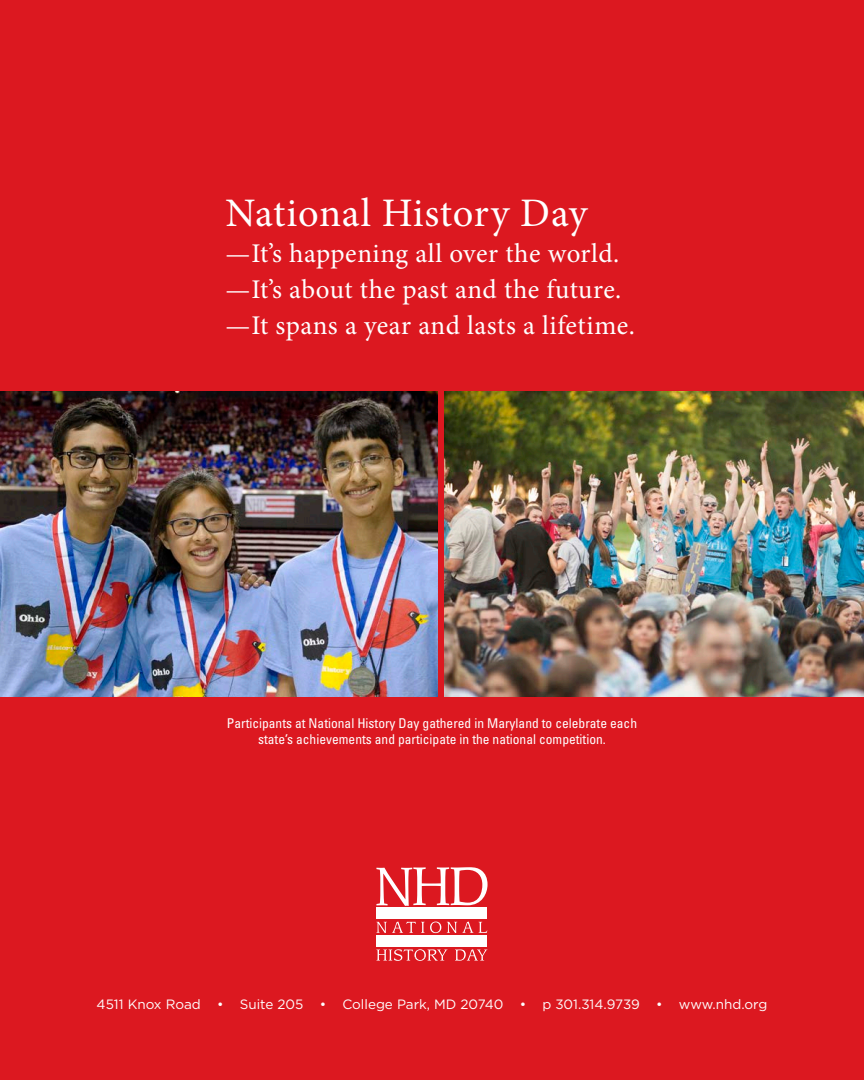
<style>
.page{position:relative;width:864px;height:1080px;background:#dc1820}
.page>*{position:absolute;margin:0;border:0;box-sizing:border-box;transform-origin:0 0}
.t1{font:40.5px "Minion Pro";letter-spacing:.015em;color:#fff}
.t2{font:27px "Minion Pro";letter-spacing:.015em;color:#fff}
.t3{font:condensed 13.5px/16.5px "Univers LT";color:#fff;text-align:center}
.t4{font:13.5px "Gotham";color:#fff}
</style>
<div class="page">
<svg style="left:376px;top:867px;width:112px;height:39px"></svg>
<div style="left:376px;top:908px;width:111px;height:11px;background:#fff"></div>
<svg style="left:376px;top:922px;width:65px;height:11px"></svg>
<svg style="left:447px;top:922px;width:26px;height:11px"></svg>
<svg style="left:479px;top:922px;width:8px;height:11px"></svg>
<div style="left:376px;top:935px;width:111px;height:12px;background:#fff"></div>
<svg style="left:376px;top:949px;width:71px;height:12px"></svg>
<svg style="left:455px;top:949px;width:32px;height:12px"></svg>
<img style="left:444px;top:392px;width:420px;height:305px">
<img style="left:0;top:392px;width:437px;height:305px">
<p class="t1" style="left:225px;top:186px;width:364px">National History Day</p>
<p class="t2" style="left:225px;top:235px;width:395px">—It’s happening all over the world.</p>
<p class="t2" style="left:225px;top:271px;width:398px">—It’s about the past and the future.</p>
<p class="t2" style="left:225px;top:307px;width:411px">—It spans a year and lasts a lifetime.</p>
<p class="t3" style="left:227px;top:715px;width:412px">Participants at National History Day gathered in Maryland to celebrate each state’s achievements and participate in the national competition.</p>
<p class="t4" style="left:97px;top:996px;width:672px">4511 Knox Road • Suite 205 • College Park, MD 20740 • p 301.314.9739 • www.nhd.org</p>
</div>
